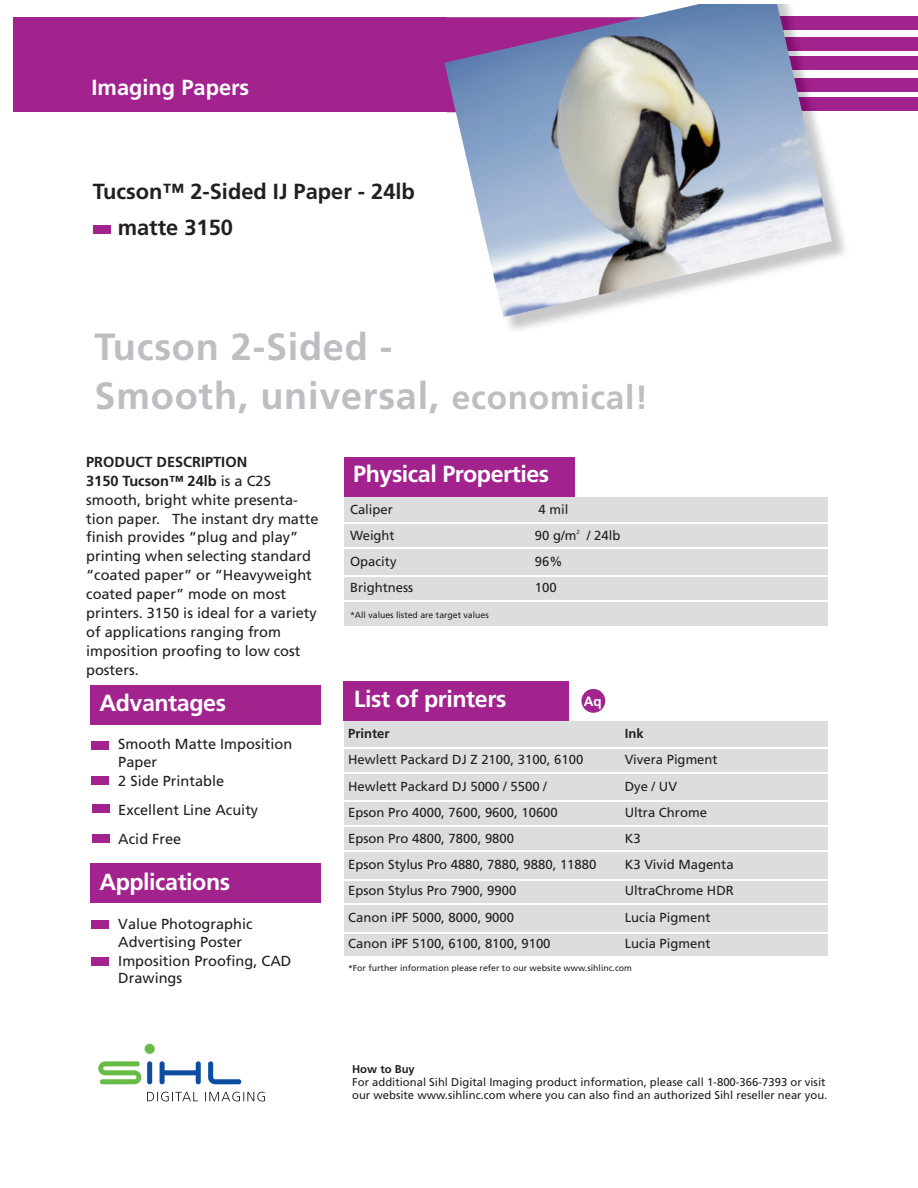
<style>
.page{position:relative;width:918px;height:1188px;background:#fff}
.page>*{position:absolute;margin:0;border:0;box-sizing:border-box;transform-origin:0 0}
.t1{font:700 37.8px/49.5px "Frutiger";letter-spacing:.02em;color:#bdbec1}
.t2{font:700 23.25px "Frutiger";letter-spacing:-.02em;color:#fff}
.t3{font:700 21.9px/36.5px "Frutiger";color:#231f20}
.t4{font:700 21.9px "Frutiger";color:#fff}
.t5{font:14.55px/18.9px "Frutiger";color:#231f20}
.t6{font:700 13.5px "Frutiger LT Std";color:#fff}
.t7{font:13.05px "Frutiger";color:#231f20}
.t8{font:700 13.05px "Frutiger";color:#231f20}
.t9{font:11.25px/13px "Frutiger";color:#231f20}
.t10{font:700 11.25px "Frutiger";color:#231f20}
.t11{font:8.7px "Frutiger";color:#231f20}
.t12{font:5.85px "Frutiger";color:#231f20}
.s1{font-size:33.45px}
.s2{font-weight:700}
</style>
<div class="page">
<div style="left:14px;top:17px;width:756px;height:95px;background:#a2238e"></div>
<div style="left:344px;top:497px;width:484px;height:130px;background:#dcdddf"></div>
<div style="left:344px;top:721px;width:484px;height:235px;background:#dcdddf"></div>
<div style="left:344px;top:457px;width:230px;height:40px;background:#a2238e"></div>
<div style="left:344px;top:682px;width:225px;height:39px;background:#a2238e"></div>
<hr style="left:336px;top:522px;width:501px;height:2px;background:#fff">
<hr style="left:336px;top:547px;width:501px;height:1px;background:#fff">
<hr style="left:330px;top:575px;width:501px;height:2px;background:#fff">
<hr style="left:330px;top:600px;width:501px;height:2px;background:#fff">
<hr style="left:333px;top:747px;width:501px;height:2px;background:#fff">
<hr style="left:333px;top:772px;width:501px;height:1px;background:#fff">
<hr style="left:327px;top:800px;width:501px;height:2px;background:#fff">
<hr style="left:327px;top:825px;width:501px;height:1px;background:#fff">
<hr style="left:337px;top:879px;width:501px;height:1px;background:#fff">
<hr style="left:337px;top:903px;width:501px;height:2px;background:#fff">
<hr style="left:332px;top:932px;width:501px;height:1px;background:#fff">
<hr style="left:335px;top:850px;width:501px;height:2px;background:#fff">
<div style="left:93px;top:226px;width:17px;height:8px;background:#a2238e"></div>
<div style="left:90px;top:685px;width:231px;height:39px;background:#a2238e"></div>
<div style="left:91px;top:741px;width:17px;height:9px;background:#a2238e"></div>
<div style="left:92px;top:776px;width:17px;height:9px;background:#a2238e"></div>
<div style="left:92px;top:804px;width:17px;height:9px;background:#a2238e"></div>
<div style="left:92px;top:834px;width:17px;height:9px;background:#a2238e"></div>
<hr style="left:329px;top:626px;width:501px;height:2px;background:#fff">
<div style="left:753px;top:98px;width:165px;height:13px;background:#a2238e"></div>
<div style="left:753px;top:78px;width:165px;height:13px;background:#a2238e"></div>
<div style="left:753px;top:57px;width:165px;height:13px;background:#a2238e"></div>
<div style="left:753px;top:37px;width:165px;height:14px;background:#a2238e"></div>
<div style="left:753px;top:17px;width:165px;height:13px;background:#a2238e"></div>
<img style="left:507px;top:16px;width:342px;height:314px">
<img style="left:832px;top:98px;width:17px;height:13px">
<img style="left:832px;top:78px;width:17px;height:13px">
<img style="left:832px;top:57px;width:17px;height:13px">
<img style="left:832px;top:37px;width:17px;height:14px">
<img style="left:832px;top:17px;width:17px;height:13px">
<img style="left:444px;top:4px;width:388px;height:313px">
<svg style="left:147px;top:1092px;width:118px;height:9px"></svg>
<svg style="left:98px;top:1061px;width:43px;height:23px"></svg>
<svg style="left:147px;top:1061px;width:5px;height:23px"></svg>
<svg style="left:160px;top:1061px;width:41px;height:23px"></svg>
<svg style="left:208px;top:1061px;width:33px;height:23px"></svg>
<div style="left:145px;top:1044px;width:10px;height:10px;background:#68bc45;border-radius:50%"></div>
<div style="left:90px;top:863px;width:231px;height:40px;background:#a2238e"></div>
<div style="left:91px;top:920px;width:17px;height:8px;background:#a2238e"></div>
<div style="left:92px;top:957px;width:17px;height:9px;background:#a2238e"></div>
<div style="left:581px;top:688px;width:25px;height:26px;background:#a1258d;border-radius:50%"></div>
<div style="left:580px;top:687px;width:27px;height:27px;border:2px solid #fff;border-radius:50%"></div>
<h3 class="t4" style="left:92px;top:74px;width:159px">Imaging Papers</h3>
<h3 class="t3" style="left:118px;top:173px;width:299px;text-indent:-25px">Tucson™ 2-Sided IJ Paper - 24lb matte 3150</h3>
<h1 class="t1" style="left:95px;top:322px;width:555px">Tucson 2-Sided -<br>Smooth, universal, <span class="s1">economical!</span></h1>
<p class="t5" style="left:86px;top:452px;width:234px"><span class="s2">PRODUCT DESCRIPTION<br>3150 Tucson™ 24lb</span> is a C2S smooth, bright white presenta&shy;tion paper. The instant dry matte finish provides “plug and play” printing when selecting standard “coated paper” or “Heavyweight coated paper” mode on most printers. 3150 is ideal for a variety of applications ranging from imposition proofing to low cost posters.</p>
<h2 class="t2" style="left:99px;top:690px;width:128px">Advantages</h2>
<p class="t5" style="left:118px;top:736px;width:175px;line-height:17.4px">Smooth Matte Imposition<br>Paper</p>
<p class="t5" style="left:118px;top:766px;width:141px;line-height:29.1px">2 Side Printable<br>Excellent Line Acuity<br>Acid Free</p>
<h2 class="t2" style="left:99px;top:868px;width:132px">Applications</h2>
<p class="t5" style="left:118px;top:915px;width:136px;line-height:17.4px">Value Photographic<br>Advertising Poster</p>
<p class="t5" style="left:118px;top:952px;width:175px;line-height:17.4px">Imposition Proofing, CAD<br>Drawings</p>
<h2 class="t2" style="left:353px;top:461px;width:198px">Physical Properties</h2>
<p class="t7" style="left:350px;top:501px;width:44px">Caliper</p>
<p class="t7" style="left:539px;top:501px;width:31px">4 mil</p>
<p class="t7" style="left:350px;top:528px;width:46px">Weight</p>
<p class="t7" style="left:535px;top:528px;width:43px">90 g/m</p>
<p class="t12" style="left:576px;top:529px;width:5px">2</p>
<p class="t7" style="left:587px;top:528px;width:35px">/ 24lb</p>
<p class="t7" style="left:350px;top:554px;width:48px">Opacity</p>
<p class="t7" style="left:535px;top:554px;width:29px">96%</p>
<p class="t7" style="left:350px;top:580px;width:65px">Brightness</p>
<p class="t7" style="left:535px;top:580px;width:23px">100</p>
<p class="t11" style="left:350px;top:610px;width:140px">*All values listed are target values</p>
<h2 class="t2" style="left:354px;top:685px;width:154px">List of printers</h2>
<p class="t6" style="left:584px;top:693px;width:19px">Aq</p>
<p class="t8" style="left:348px;top:726px;width:43px">Printer</p>
<p class="t8" style="left:625px;top:726px;width:20px">Ink</p>
<p class="t7" style="left:348px;top:752px;width:237px">Hewlett Packard DJ Z 2100, 3100, 6100</p>
<p class="t7" style="left:625px;top:752px;width:94px">Vivera Pigment</p>
<p class="t7" style="left:348px;top:778px;width:200px">Hewlett Packard DJ 5000 / 5500 /</p>
<p class="t7" style="left:625px;top:778px;width:54px">Dye / UV</p>
<p class="t7" style="left:348px;top:805px;width:211px">Epson Pro 4000, 7600, 9600, 10600</p>
<p class="t7" style="left:625px;top:805px;width:84px">Ultra Chrome</p>
<p class="t7" style="left:348px;top:831px;width:168px">Epson Pro 4800, 7800, 9800</p>
<p class="t7" style="left:625px;top:831px;width:18px">K3</p>
<p class="t7" style="left:348px;top:857px;width:250px">Epson Stylus Pro 4880, 7880, 9880, 11880</p>
<p class="t7" style="left:625px;top:857px;width:111px">K3 Vivid Magenta</p>
<p class="t7" style="left:348px;top:883px;width:170px">Epson Stylus Pro 7900, 9900</p>
<p class="t7" style="left:625px;top:883px;width:111px">UltraChrome HDR</p>
<p class="t7" style="left:348px;top:909px;width:168px">Canon iPF 5000, 8000, 9000</p>
<p class="t7" style="left:625px;top:909px;width:87px">Lucia Pigment</p>
<p class="t7" style="left:348px;top:936px;width:204px">Canon iPF 5100, 6100, 8100, 9100</p>
<p class="t7" style="left:625px;top:936px;width:87px">Lucia Pigment</p>
<p class="t11" style="left:348px;top:963px;width:285px">*For further information please refer to our website www.sihlinc.com</p>
<p class="t10" style="left:352px;top:1062px;width:64px">How to Buy</p>
<p class="t9" style="left:352px;top:1075px;width:477px">For additional Sihl Digital Imaging product information, please call 1-800-366-7393 or visit our website www.sihlinc.com where you can also find an authorized Sihl reseller near you.</p>
</div>
